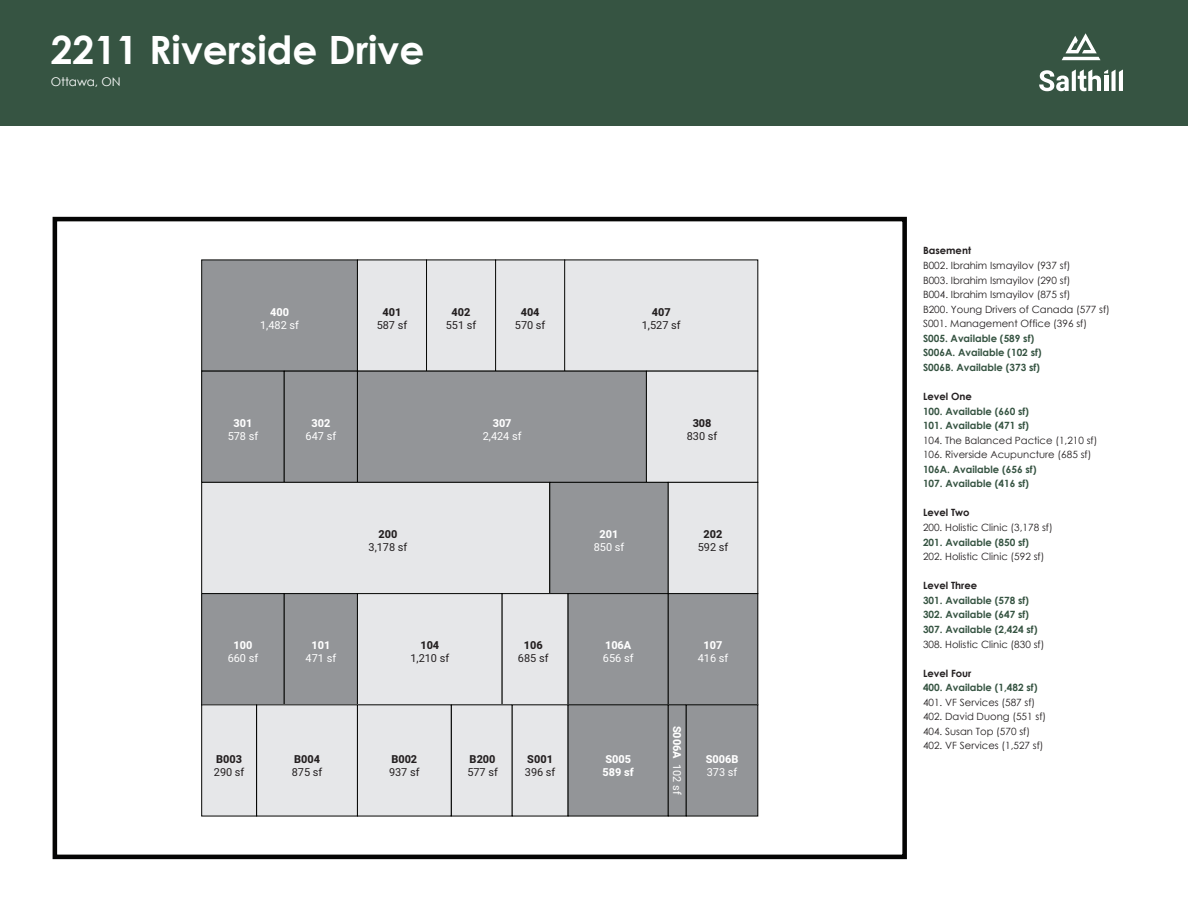
<style>
.page{position:relative;width:1188px;height:918px;background:#fff}
.page>*{position:absolute;margin:0;border:0;box-sizing:border-box;transform-origin:0 0}
.t1{font:700 39px "Century Gothic";color:#fff}
.t2{font:12px "Century Gothic";letter-spacing:-.01em;color:#fff}
.t3{font:10.95px/13px "Heebo";color:#231f20;text-align:center}
.t4{font:10.95px/13px "Heebo";color:#fff;text-align:center}
.t5{font:800 10.95px/13px "Heebo";color:#fff}
.t6{font:10.05px/14.5px "Century Gothic";color:#231f20}
.t7{font:700 10.05px/14.5px "Century Gothic";color:#365442}
.s1{font-weight:800}
.s2{font-weight:400}
.s3{font-weight:700}
.s4{font-weight:700;color:#365442}
.s5{color:#231f20}
.s6{font-weight:400;color:#231f20}
</style>
<div class="page">
<div style="left:0;top:0;width:1188px;height:125px;background:#365442"></div>
<div style="left:202px;top:260px;width:155px;height:111px;background:#939598"></div>
<div style="left:357px;top:260px;width:70px;height:111px;background:#e6e7e9"></div>
<div style="left:357px;top:260px;width:70px;height:111px;border:1px solid #040503"></div>
<div style="left:427px;top:260px;width:69px;height:111px;background:#e6e7e9"></div>
<div style="left:426px;top:260px;width:70px;height:111px;border:1px solid #040503"></div>
<div style="left:496px;top:260px;width:69px;height:111px;background:#e6e7e9"></div>
<div style="left:495px;top:260px;width:70px;height:111px;border:1px solid #040503"></div>
<div style="left:565px;top:260px;width:193px;height:111px;background:#e6e7e9"></div>
<div style="left:202px;top:371px;width:82px;height:111px;background:#939598"></div>
<div style="left:201px;top:371px;width:83px;height:112px;border:1px solid #040503"></div>
<div style="left:284px;top:371px;width:73px;height:111px;background:#939598"></div>
<div style="left:284px;top:371px;width:74px;height:112px;border:1px solid #040503"></div>
<div style="left:357px;top:371px;width:289px;height:111px;background:#939598"></div>
<div style="left:357px;top:371px;width:290px;height:112px;border:1px solid #040503"></div>
<div style="left:646px;top:371px;width:112px;height:111px;background:#e6e7e9"></div>
<div style="left:202px;top:482px;width:348px;height:112px;background:#e6e7e9"></div>
<div style="left:201px;top:482px;width:349px;height:112px;border:1px solid #040503"></div>
<div style="left:550px;top:482px;width:118px;height:112px;background:#939598"></div>
<div style="left:550px;top:482px;width:118px;height:112px;border:1px solid #040503"></div>
<div style="left:668px;top:482px;width:90px;height:112px;background:#e6e7e9"></div>
<div style="left:668px;top:482px;width:90px;height:112px;border:1px solid #040503"></div>
<div style="left:202px;top:594px;width:82px;height:111px;background:#939598"></div>
<div style="left:201px;top:593px;width:83px;height:112px;border:1px solid #040503"></div>
<div style="left:284px;top:594px;width:73px;height:111px;background:#939598"></div>
<div style="left:284px;top:593px;width:74px;height:112px;border:1px solid #040503"></div>
<div style="left:357px;top:594px;width:145px;height:111px;background:#e6e7e9"></div>
<div style="left:357px;top:593px;width:145px;height:112px;border:1px solid #040503"></div>
<div style="left:502px;top:594px;width:66px;height:111px;background:#e6e7e9"></div>
<div style="left:568px;top:594px;width:100px;height:111px;background:#939598"></div>
<div style="left:568px;top:593px;width:100px;height:112px;border:1px solid #040503"></div>
<div style="left:668px;top:594px;width:90px;height:111px;background:#939598"></div>
<div style="left:668px;top:593px;width:90px;height:112px;border:1px solid #040503"></div>
<div style="left:202px;top:705px;width:55px;height:111px;background:#e6e7e9"></div>
<div style="left:201px;top:705px;width:56px;height:111px;border:1px solid #040503"></div>
<div style="left:257px;top:705px;width:100px;height:111px;background:#e6e7e9"></div>
<div style="left:256px;top:705px;width:102px;height:111px;border:1px solid #040503"></div>
<div style="left:451px;top:705px;width:61px;height:111px;background:#e6e7e9"></div>
<div style="left:451px;top:705px;width:61px;height:111px;border:1px solid #040503"></div>
<div style="left:512px;top:705px;width:56px;height:111px;background:#e6e7e9"></div>
<div style="left:357px;top:705px;width:94px;height:111px;background:#e6e7e9"></div>
<div style="left:568px;top:705px;width:100px;height:111px;background:#939598"></div>
<div style="left:668px;top:705px;width:18px;height:111px;background:#939598"></div>
<div style="left:668px;top:705px;width:18px;height:111px;border:1px solid #040503"></div>
<div style="left:686px;top:705px;width:72px;height:111px;background:#939598"></div>
<div style="left:686px;top:705px;width:72px;height:111px;border:1px solid #040503"></div>
<div style="left:53px;top:217px;width:854px;height:642px;border:5px solid #050504"></div>
<svg style="left:1062px;top:33px;width:39px;height:27px"></svg>
<svg style="left:1039px;top:69px;width:84px;height:22px"></svg>
<p class="t1" style="left:51px;top:20px;width:375px">2211 Riverside Drive</p>
<p class="t2" style="left:51px;top:73px;width:71px">Ottawa, ON</p>
<p class="t4" style="left:260px;top:305px;width:40px"><span class="s1">400<br></span>1,482 sf</p>
<p class="t3" style="left:515px;top:305px;width:32px"><span class="s1">404<br></span>570 sf</p>
<p class="t3" style="left:377px;top:305px;width:32px"><span class="s1">401<br></span>587 sf</p>
<p class="t3" style="left:446px;top:305px;width:32px"><span class="s1">402<br></span>551 sf</p>
<p class="t3" style="left:642px;top:305px;width:40px"><span class="s1">407<br></span>1,527 sf</p>
<p class="t4" style="left:228px;top:416px;width:32px"><span class="s1">301<br></span>578 sf</p>
<p class="t4" style="left:228px;top:639px;width:32px"><span class="s1">100<br></span>660 sf</p>
<p class="t4" style="left:306px;top:416px;width:32px"><span class="s1">302<br></span>647 sf</p>
<p class="t4" style="left:483px;top:416px;width:40px"><span class="s1">307<br></span>2,424 sf</p>
<p class="t3" style="left:687px;top:416px;width:32px"><span class="s1">308<br></span>830 sf</p>
<p class="t4" style="left:594px;top:528px;width:32px"><span class="s1">201<br></span>850 sf</p>
<p class="t3" style="left:369px;top:528px;width:40px"><span class="s1">200<br></span>3,178 sf</p>
<p class="t3" style="left:698px;top:528px;width:32px"><span class="s1">202<br></span>592 sf</p>
<p class="t4" style="left:306px;top:639px;width:32px"><span class="s1">101<br></span>471 sf</p>
<p class="t3" style="left:518px;top:639px;width:32px"><span class="s1">106<br></span>685 sf</p>
<p class="t3" style="left:410px;top:639px;width:40px"><span class="s1">104<br></span>1,210 sf</p>
<p class="t4" style="left:603px;top:639px;width:32px;text-align:left"><span class="s1">106A<br></span>656 sf</p>
<p class="t4" style="left:698px;top:639px;width:32px"><span class="s1">107<br></span>416 sf</p>
<p class="t5" style="left:683px;top:726px;width:71px;rotate:90deg">S006A <span class="s2">102 sf</span></p>
<p class="t3" style="left:214px;top:753px;width:32px;text-align:left"><span class="s1">B003<br></span>290 sf</p>
<p class="t3" style="left:292px;top:753px;width:32px;text-align:left"><span class="s1">B004<br></span>875 sf</p>
<p class="t3" style="left:389px;top:753px;width:32px;text-align:left"><span class="s1">B002<br></span>937 sf</p>
<p class="t3" style="left:467px;top:753px;width:32px;text-align:left"><span class="s1">B200<br></span>577 sf</p>
<p class="t3" style="left:525px;top:753px;width:32px;text-align:left"><span class="s1">S001<br></span>396 sf</p>
<p class="t5" style="left:603px;top:753px;width:33px">S005<br>589 sf</p>
<p class="t5" style="left:706px;top:753px;width:34px">S006B<br><span class="s2">373 sf</span></p>
<p class="t6" style="left:923px;top:243px;width:188px"><span class="s3">Basement<br></span>B002. Ibrahim Ismayilov (937 sf)<br>B003. Ibrahim Ismayilov (290 sf)<br>B004. Ibrahim Ismayilov (875 sf)<br>B200. Young Drivers of Canada (577 sf)<br>S001. Management Office (396 sf)<br><span class="s4">S005. Available (589 sf)<br>S006A. Available (102 sf)<br>S006B. Available (373 sf)</span></p>
<p class="t7" style="left:923px;top:389px;width:176px"><span class="s5">Level One<br></span>100. Available (660 sf)<br>101. Available (471 sf)<br><span class="s6">104. The Balanced Pactice (1,210 sf)<br>106. Riverside Acupuncture (685 sf)<br></span>106A. Available (656 sf)<br>107. Available (416 sf)</p>
<p class="t6" style="left:923px;top:505px;width:131px"><span class="s3">Level Two<br></span>200. Holistic Clinic (3,178 sf)<br><span class="s4">201. Available (850 sf)<br></span>202. Holistic Clinic (592 sf)</p>
<p class="t7" style="left:923px;top:578px;width:123px"><span class="s5">Level Three<br></span>301. Available (578 sf)<br>302. Available (647 sf)<br>307. Available (2,424 sf)<br><span class="s6">308. Holistic Clinic (830 sf)</span></p>
<p class="t6" style="left:923px;top:666px;width:125px"><span class="s3">Level Four<br></span><span class="s4">400. Available (1,482 sf)<br></span>401. VF Services (587 sf)<br>402. David Duong (551 sf)<br>404. Susan Top (570 sf)<br>402. VF Services (1,527 sf)</p>
</div>
